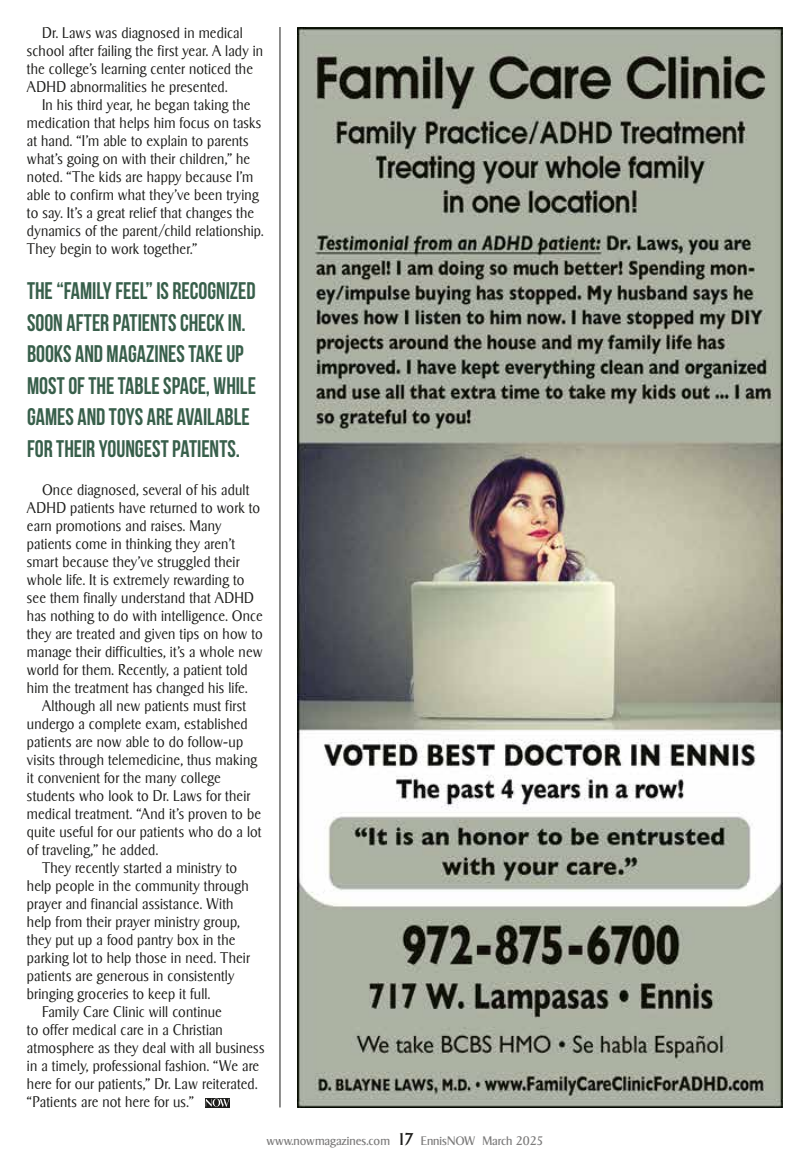
<style>
.page{position:relative;width:810px;height:1175px;background:#fff}
.page>*{position:absolute;margin:0;border:0;box-sizing:border-box;transform-origin:0 0}
.t1{font:24px/31.5px "Bebas Neue";letter-spacing:-.005em;color:#385f4b;scale:.94 1}
.t2{font:300 15px/18px "Sigvar Serial";letter-spacing:.01em;color:#1d1d1b;scale:.94 1}
.t3{font:12px "Sigvar Serial";color:#7c7b7b}
.s1{font-size:16.5px;color:#1d1d1b}
</style>
<div class="page">
<hr style="left:280px;top:27px;width:1px;height:1080px;background:#1d1d1b">
<svg style="left:205px;top:1098px;width:25px;height:9px"></svg>
<svg style="left:206px;top:1098px;width:23px;height:8px"></svg>
<img style="left:297px;top:27px;width:486px;height:1080px">
<p class="t2" style="left:27px;top:24px;width:253px;text-indent:15px">Dr. Laws was diagnosed in medical school after failing the first year. A lady in the college’s learning center noticed the ADHD abnormalities he presented.</p>
<p class="t2" style="left:27px;top:96px;width:253px;text-indent:15px">In his third year, he began taking the medication that helps him focus on tasks at hand. “I’m able to explain to parents what’s going on with their children,” he noted. “The kids are happy because I’m able to confirm what they’ve been trying to say. It’s a great relief that changes the dynamics of the parent/child relationship.<br>They begin to work together.”</p>
<h1 class="t1" style="left:27px;top:275px;width:245px">THE “FAMILY FEEL” IS RECOGNIZED<br>SOON AFTER PATIENTS CHECK IN.<br>BOOKS AND MAGAZINES TAKE UP<br>MOST OF THE TABLE SPACE, WHILE<br>GAMES AND TOYS ARE AVAILABLE<br>FOR THEIR YOUNGEST PATIENTS.</h1>
<p class="t2" style="left:27px;top:481px;width:253px;text-indent:15px">Once diagnosed, several of his adult ADHD patients have returned to work to earn promotions and raises. Many patients come in thinking they aren’t smart because they’ve struggled their whole life. It is extremely rewarding to see them finally understand that ADHD has nothing to do with intelligence. Once they are treated and given tips on how to manage their difficulties, it’s a whole new world for them. Recently, a patient told him the treatment has changed his life.</p>
<p class="t2" style="left:42px;top:697px;width:219px">Although all new patients must first</p>
<p class="t2" style="left:27px;top:715px;width:236px">undergo a complete exam, established</p>
<p class="t2" style="left:27px;top:733px;width:232px">patients are now able to do follow-up</p>
<p class="t2" style="left:27px;top:751px;width:246px">visits through telemedicine, thus making</p>
<p class="t2" style="left:27px;top:769px;width:208px">it convenient for the many college</p>
<p class="t2" style="left:27px;top:787px;width:239px">students who look to Dr. Laws for their</p>
<p class="t2" style="left:27px;top:805px;width:250px">medical treatment. “And it’s proven to be</p>
<p class="t2" style="left:27px;top:823px;width:251px">quite useful for our patients who do a lot</p>
<p class="t2" style="left:27px;top:841px;width:141px">of traveling,” he added.</p>
<p class="t2" style="left:42px;top:859px;width:209px">They recently started a ministry to</p>
<p class="t2" style="left:27px;top:877px;width:237px">help people in the community through</p>
<p class="t2" style="left:27px;top:895px;width:221px">prayer and financial assistance. With</p>
<p class="t2" style="left:27px;top:913px;width:228px">help from their prayer ministry group,</p>
<p class="t2" style="left:27px;top:931px;width:223px">they put up a food pantry box in the</p>
<p class="t2" style="left:27px;top:949px;width:239px">parking lot to help those in need. Their</p>
<p class="t2" style="left:27px;top:967px;width:222px">patients are generous in consistently</p>
<p class="t2" style="left:27px;top:985px;width:197px">bringing groceries to keep it full.</p>
<p class="t2" style="left:42px;top:1003px;width:193px">Family Care Clinic will continue</p>
<p class="t2" style="left:27px;top:1021px;width:210px">to offer medical care in a Christian</p>
<p class="t2" style="left:27px;top:1039px;width:254px">atmosphere as they deal with all business</p>
<p class="t2" style="left:27px;top:1057px;width:249px">in a timely, professional fashion. “We are</p>
<p class="t2" style="left:27px;top:1075px;width:247px">here for our patients,” Dr. Law reiterated.</p>
<p class="t2" style="left:27px;top:1093px;width:179px">“Patients are not here for us.”</p>
<p class="t3" style="left:266px;top:1133px;width:279px">www.nowmagazines.com <span class="s1">17</span> EnnisNOW March 2025</p>
</div>
